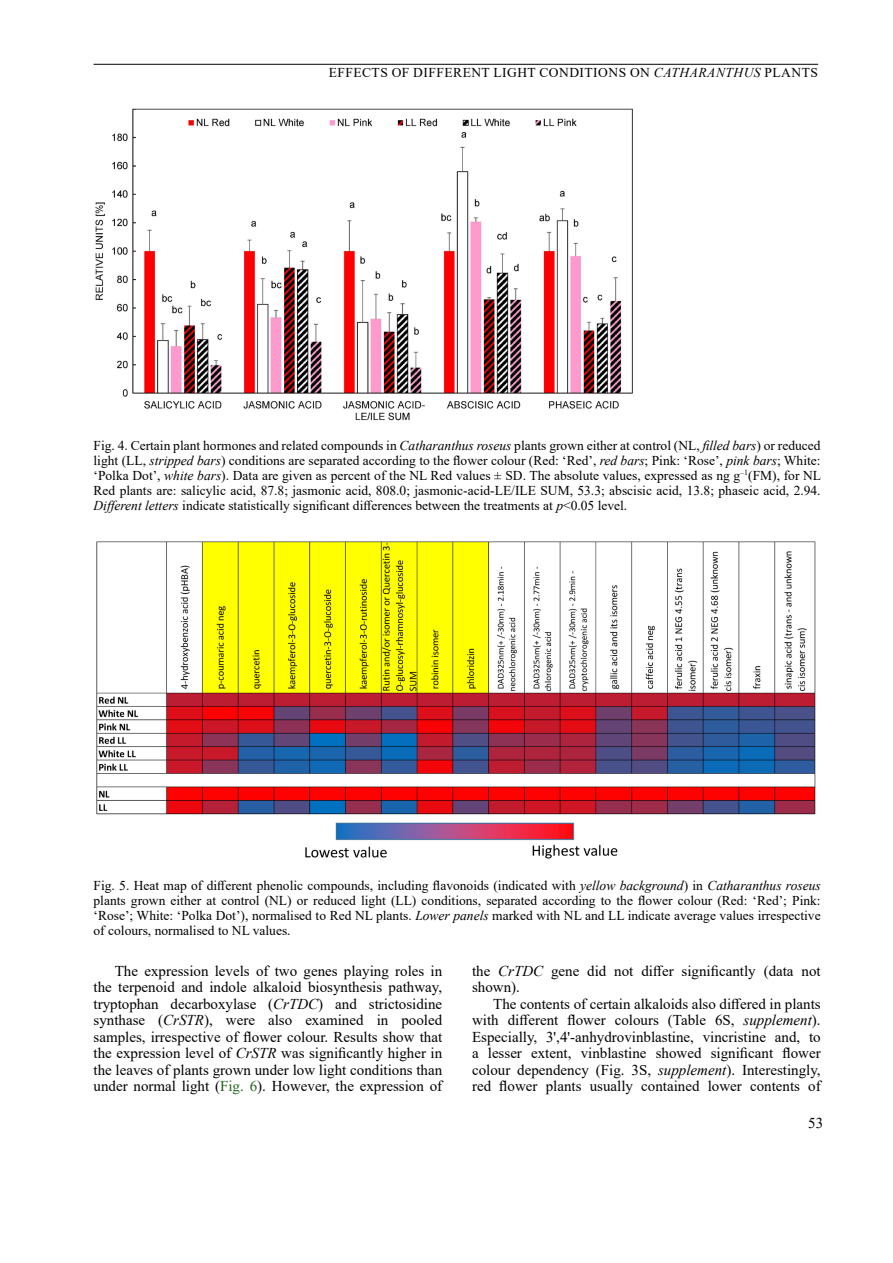
<style>
.page{position:relative;width:893px;height:1263px;background:#fff}
.page>*{position:absolute;margin:0;border:0;box-sizing:border-box;transform-origin:0 0}
.t1{font:15px/16.5px "Times New Roman";color:#000;text-align:justify}
.t2{font:13.5px/15px "Times New Roman";color:#000;text-align:justify}
.t3{font:13.5px "Times New Roman";letter-spacing:.035em;color:#000}
.s1{font-style:italic}
.s2{color:#23661e}
</style>
<div class="page">
<hr style="left:94px;top:64px;width:724px;height:1px;background:#000">
<img style="left:95px;top:108px;width:538px;height:313px">
<img style="left:96px;top:541px;width:720px;height:318px">
<p class="t3" style="left:329px;top:63px;width:491px">EFFECTS OF DIFFERENT LIGHT CONDITIONS ON <span class="s1">CATHARANTHUS</span> PLANTS</p>
<p class="t2" style="left:94px;top:437px;width:729px">Fig. 4. Certain plant hormones and related compounds in <span class="s1">Catharanthus roseus</span> plants grown either at control (NL, <span class="s1">filled bars</span>) or reduced light (LL, <span class="s1">stripped bars</span>) conditions are separated according to the flower colour (Red: ‘Red’, <span class="s1">red bars</span>; Pink: ‘Rose’, <span class="s1">pink bars</span>; White: ‘Polka Dot’, <span class="s1">white bars</span>). Data are given as percent of the NL Red values ± SD. The absolute values, expressed as ng g<sup>–1</sup>(FM), for NL Red plants are: salicylic acid, 87.8; jasmonic acid, 808.0; jasmonic-acid-LE/ILE SUM, 53.3; abscisic acid, 13.8; phaseic acid, 2.94.<br><span class="s1">Different letters</span> indicate statistically significant differences between the treatments at <span class="s1">p</span>&lt;0.05 level.</p>
<p class="t2" style="left:94px;top:877px;width:729px">Fig. 5. Heat map of different phenolic compounds, including flavonoids (indicated with <span class="s1">yellow background</span>) in <span class="s1">Catharanthus roseus </span>plants grown either at control (NL) or reduced light (LL) conditions, separated according to the flower colour (Red: ‘Red’; Pink: ‘Rose’; White: ‘Polka Dot’), normalised to Red NL plants. <span class="s1">Lower panels</span> marked with NL and LL indicate average values irrespective of colours, normalised to NL values.</p>
<p class="t1" style="left:94px;top:962px;width:350px;text-indent:21px">The expression levels of two genes playing roles in the terpenoid and indole alkaloid biosynthesis pathway, tryptophan decarboxylase (<span class="s1">CrTDC</span>) and strictosidine synthase (<span class="s1">CrSTR</span>), were also examined in pooled samples, irrespective of flower colour. Results show that the expression level of <span class="s1">CrSTR</span> was significantly higher in the leaves of plants grown under low light conditions than under normal light (<span class="s2">Fig. 6</span>). However, the expression of</p>
<p class="t1" style="left:472px;top:962px;width:350px">the <span class="s1">CrTDC</span> gene did not differ significantly (data not shown).</p>
<p class="t1" style="left:472px;top:995px;width:350px;text-indent:21px">The contents of certain alkaloids also differed in plants with different flower colours (Table 6S, <span class="s1">supplement</span>).<br>Especially, 3',4'-anhydrovinblastine, vincristine and, to a lesser extent, vinblastine showed significant flower colour dependency (Fig. 3S, <span class="s1">supplement</span>). Interestingly, red flower plants usually contained lower contents of</p>
<p class="t1" style="left:808px;top:1114px;width:16px">53</p>
</div>
